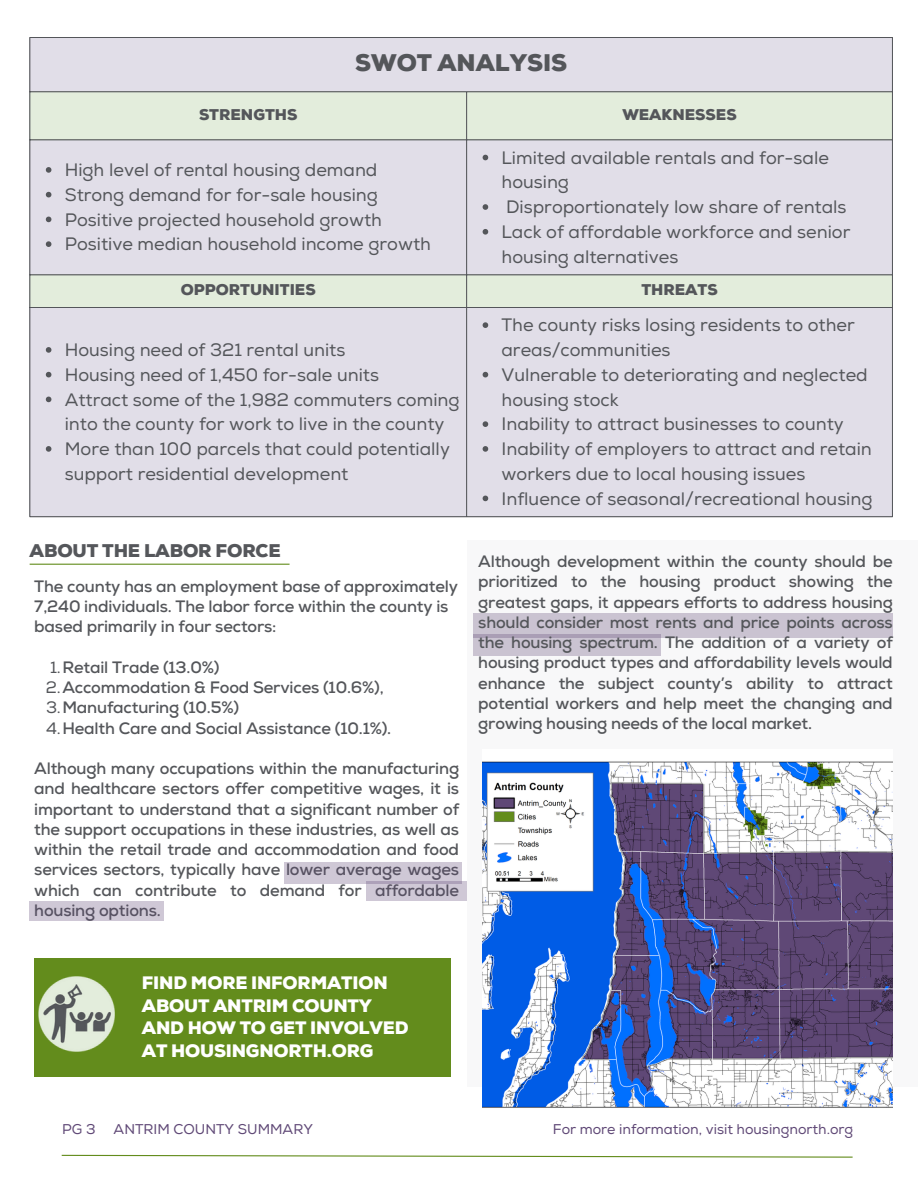
<style>
.page{position:relative;width:918px;height:1188px;background:#fff}
.page>*{position:absolute;margin:0;border:0;box-sizing:border-box;transform-origin:0 0}
.t1{font:900 24px "Nexa";color:#54565a}
.t2{font:900 18.3px "Nexa";letter-spacing:-.01em;color:#55575b}
.t3{font:18px/24.8px "Nexa";color:#54565a}
.t4{font:900 18px/22.5px "Nexa";letter-spacing:-.01em;color:#fff}
.t5{font:700 16.5px/20.2px "Nexa";letter-spacing:-.01em;color:#54565a;text-align:justify}
.t6{font:900 15.45px "Nexa";color:#54565a}
.t7{font:14.1px "Nexa";color:#5f4876}
.s1{font-weight:400}
</style>
<div class="page">
<div style="left:467px;top:540px;width:451px;height:547px;background:#f8f8f9"></div>
<img style="left:482px;top:761px;width:411px;height:347px">
<div style="left:31px;top:38px;width:861px;height:478px;background:#e1dee8"></div>
<svg style="left:31px;top:93px;width:861px;height:214px;background:#e0e2e2"></svg>
<svg style="left:46px;top:167px;width:5px;height:6px"></svg>
<svg style="left:46px;top:192px;width:5px;height:5px"></svg>
<svg style="left:46px;top:217px;width:5px;height:5px"></svg>
<svg style="left:46px;top:241px;width:5px;height:6px"></svg>
<svg style="left:483px;top:155px;width:5px;height:5px"></svg>
<svg style="left:483px;top:204px;width:5px;height:6px"></svg>
<svg style="left:483px;top:229px;width:5px;height:6px"></svg>
<svg style="left:46px;top:347px;width:5px;height:6px"></svg>
<svg style="left:46px;top:372px;width:5px;height:5px"></svg>
<svg style="left:46px;top:397px;width:5px;height:5px"></svg>
<svg style="left:46px;top:446px;width:5px;height:6px"></svg>
<svg style="left:483px;top:322px;width:5px;height:6px"></svg>
<svg style="left:483px;top:372px;width:5px;height:5px"></svg>
<svg style="left:483px;top:421px;width:5px;height:6px"></svg>
<svg style="left:483px;top:446px;width:5px;height:6px"></svg>
<svg style="left:483px;top:496px;width:5px;height:5px"></svg>
<hr style="left:30px;top:38px;width:1px;height:479px;background:#54565a">
<hr style="left:466px;top:92px;width:1px;height:425px;background:#54565a">
<hr style="left:892px;top:38px;width:1px;height:479px;background:#54565a">
<hr style="left:30px;top:37px;width:863px;height:1px;background:#54565a">
<hr style="left:30px;top:92px;width:863px;height:1px;background:#54565a">
<hr style="left:30px;top:140px;width:863px;height:1px;background:#54565a">
<hr style="left:30px;top:275px;width:863px;height:1px;background:#54565a">
<hr style="left:30px;top:307px;width:863px;height:1px;background:#54565a">
<hr style="left:30px;top:516px;width:863px;height:1px;background:#54565a">
<div style="left:474px;top:613px;width:419px;height:25px;background:#cac3d1"></div>
<svg style="left:474px;top:634px;width:187px;height:22px;background:#c4bccb"></svg>
<div style="left:34px;top:958px;width:417px;height:119px;background:#638c1c"></div>
<img style="left:38px;top:976px;width:77px;height:76px">
<hr style="left:30px;top:564px;width:260px;height:1px;background:#638c1c">
<svg style="left:61px;top:1154px;width:792px;height:4px"></svg>
<div style="left:29px;top:901px;width:135px;height:20px;background:#cfc8d6"></div>
<div style="left:366px;top:882px;width:101px;height:19px;background:#cfc8d6"></div>
<div style="left:284px;top:862px;width:177px;height:22px;background:#cfc8d6"></div>
<p class="t1" style="left:355px;top:49px;width:213px">SWOT ANALYSIS</p>
<p class="t6" style="left:199px;top:106px;width:100px">STRENGTHS</p>
<p class="t6" style="left:622px;top:106px;width:116px">WEAKNESSES</p>
<p class="t3" style="left:65px;top:158px;width:314px">High level of rental housing demand</p>
<p class="t3" style="left:65px;top:183px;width:315px">Strong demand for for-sale housing</p>
<p class="t3" style="left:65px;top:208px;width:319px">Positive projected household growth</p>
<p class="t3" style="left:65px;top:232px;width:368px">Positive median household income growth</p>
<p class="t3" style="left:502px;top:146px;width:329px">Limited available rentals and for-sale housing</p>
<p class="t3" style="left:506px;top:195px;width:342px">Disproportionately low share of rentals</p>
<p class="t3" style="left:502px;top:220px;width:350px">Lack of affordable workforce and senior housing alternatives</p>
<p class="t6" style="left:181px;top:281px;width:136px">OPPORTUNITIES</p>
<p class="t6" style="left:641px;top:281px;width:78px">THREATS</p>
<p class="t3" style="left:65px;top:338px;width:282px">Housing need of 321 rental units</p>
<p class="t3" style="left:65px;top:363px;width:316px">Housing need of 1,450 for-sale units</p>
<p class="t3" style="left:65px;top:388px;width:396px">Attract some of the 1,982 commuters coming into the county for work to live in the county</p>
<p class="t3" style="left:65px;top:437px;width:387px">More than 100 parcels that could potentially support residential development</p>
<p class="t2" style="left:30px;top:540px;width:253px">ABOUT THE LABOR FORCE</p>
<p class="t5" style="left:34px;top:577px;width:425px;text-align:left">The county has an employment base of approximately<br>7,240 individuals. The labor force within the county is based primarily in four sectors:</p>
<p class="t5" style="left:50px;top:658px;width:171px"><span class="s1">1.</span>Retail Trade (13.0%)</p>
<p class="t5" style="left:46px;top:678px;width:339px"><span class="s1">2.</span>Accommodation &amp; Food Services (10.6%),</p>
<p class="t5" style="left:46px;top:698px;width:195px"><span class="s1">3.</span>Manufacturing (10.5%)</p>
<p class="t5" style="left:46px;top:718px;width:347px"><span class="s1">4.</span>Health Care and Social Assistance (10.1%).</p>
<p class="t5" style="left:34px;top:759px;width:426px">Although many occupations within the manufacturing and healthcare sectors offer competitive wages, it is important to understand that a significant number of the support occupations in these industries, as well as within the retail trade and accommodation and food services sectors, typically have lower average wages which can contribute to demand for affordable housing options.</p>
<p class="t3" style="left:502px;top:313px;width:355px">The county risks losing residents to other areas/communities</p>
<p class="t3" style="left:502px;top:363px;width:368px">Vulnerable to deteriorating and neglected housing stock</p>
<p class="t3" style="left:502px;top:412px;width:344px">Inability to attract businesses to county</p>
<p class="t3" style="left:502px;top:437px;width:372px">Inability of employers to attract and retain workers due to local housing issues</p>
<p class="t3" style="left:502px;top:487px;width:372px">Influence of seasonal/recreational housing</p>
<p class="t5" style="left:478px;top:552px;width:416px">Although development within the county should be prioritized to the housing product showing the greatest gaps, it appears efforts to address housing should consider most rents and price points across the housing spectrum. The addition of a variety of housing product types and affordability levels would enhance the subject county’s ability to attract potential workers and help meet the changing and growing housing needs of the local market.</p>
<p class="t4" style="left:142px;top:972px;width:268px">FIND MORE INFORMATION<br>ABOUT ANTRIM COUNTY<br>AND HOW TO GET INVOLVED<br>AT HOUSINGNORTH.ORG</p>
<p class="t7" style="left:62px;top:1121px;width:35px">PG 3</p>
<p class="t7" style="left:114px;top:1121px;width:201px">ANTRIM COUNTY SUMMARY</p>
<p class="t7" style="left:553px;top:1121px;width:302px">For more information, visit housingnorth.org</p>
</div>
